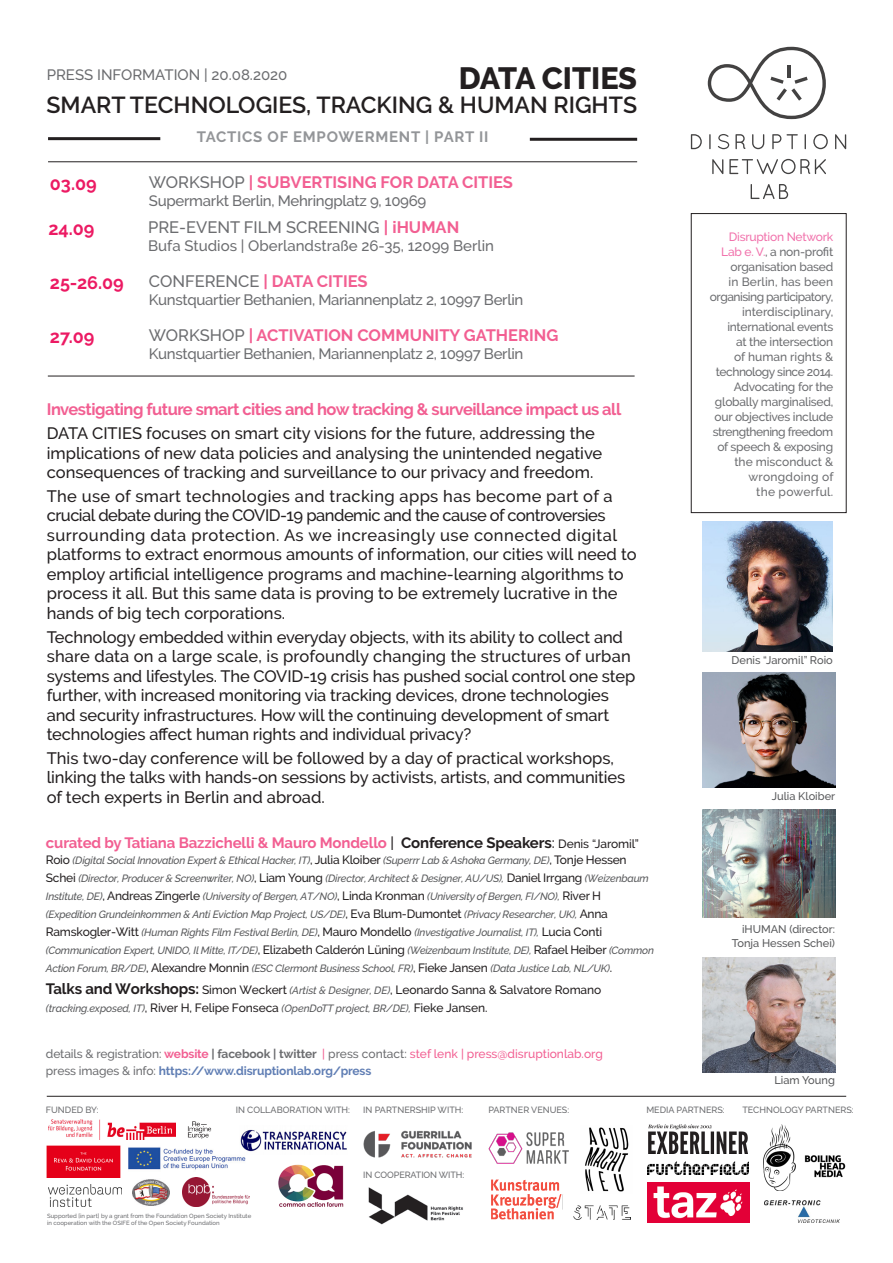
<style>
.page{position:relative;width:893px;height:1263px;background:#fff}
.page>*{position:absolute;margin:0;border:0;box-sizing:border-box;transform-origin:0 0}
.t1{font:800 30.6px "Raleway";letter-spacing:-.01em;color:#231f20}
.t2{font:600 23.1px "Raleway";color:#231f20}
.t3{font:700 18px "Raleway";color:#ec1a63}
.t4{font:500 16.5px/19.5px "Raleway";letter-spacing:-.005em;color:#231f20}
.t5{font:700 16.5px/23.7px "Raleway";letter-spacing:-.03em;color:#f25f92}
.t6{font:700 16.5px "Raleway";color:#f25f92}
.t7{font:500 16.5px "Raleway";color:#6c6d70}
.t8{font:700 16.5px "Raleway";letter-spacing:-.01em;color:#f25f92}
.t9{font:500 15px "Raleway";letter-spacing:-.02em;color:#6c6d70}
.t10{font:700 15px "Raleway";letter-spacing:-.01em;color:#f25f92}
.t11{font:500 15px "Raleway";color:#6c6d70}
.t12{font:700 15px "Raleway";letter-spacing:.05em;color:#939598}
.t13{font:500 12px/15px "Raleway";letter-spacing:-.02em;color:#6c6d70;text-align:right}
.t14{font:500 12px/16.5px "Raleway";color:#6c6d70}
.t15{font:500 12px "Raleway";letter-spacing:-.01em;color:#231f20}
.t16{font:500 11.1px "Raleway";color:#57585a}
.t17{font:italic 500 10.5px/18px "Raleway";letter-spacing:-.02em;color:#57585a}
.t18{font:500 9px "Raleway";color:#6c6d70}
.t19{font:500 6px/7.5px "Raleway";color:#6c6d70}
.s1{font-weight:500;color:#6c6d70}
.s2{font-weight:700;color:#f25f92}
.s3{font-weight:500;color:#231f20}
.s4{color:#231f20}
.s5{font-weight:500;font-size:12px;color:#231f20}
.s6{font-style:normal;font-size:12px;color:#231f20}
.s7{font-weight:700;font-size:15px}
.s8{font-style:italic;font-size:10.5px;color:#57585a}
.s9{font-weight:700}
.s10{color:#f25f92}
.s11{font-weight:700;color:#607eb4}
.s12{color:#f171ab}
</style>
<div class="page">
<svg style="left:708px;top:47px;width:118px;height:72px"></svg>
<hr style="left:787px;top:65px;width:4px;height:13px;background:#434242">
<svg style="left:691px;top:134px;width:11px;height:15px"></svg>
<svg style="left:709px;top:134px;width:2px;height:15px"></svg>
<svg style="left:718px;top:134px;width:11px;height:15px"></svg>
<svg style="left:735px;top:134px;width:10px;height:15px"></svg>
<svg style="left:752px;top:134px;width:12px;height:15px"></svg>
<svg style="left:772px;top:134px;width:26px;height:15px"></svg>
<svg style="left:805px;top:134px;width:1px;height:15px"></svg>
<svg style="left:813px;top:134px;width:15px;height:15px"></svg>
<svg style="left:835px;top:134px;width:11px;height:15px"></svg>
<svg style="left:712px;top:159px;width:11px;height:15px"></svg>
<svg style="left:729px;top:159px;width:97px;height:15px"></svg>
<svg style="left:751px;top:184px;width:37px;height:15px"></svg>
<img style="left:702px;top:809px;width:133px;height:108px">
<img style="left:702px;top:672px;width:133px;height:115px">
<img style="left:702px;top:958px;width:133px;height:114px">
<img style="left:702px;top:521px;width:131px;height:131px">
<hr style="left:47px;top:1096px;width:799px;height:1px;background:#231f20">
<hr style="left:48px;top:162px;width:589px;height:1px;background:#231f20">
<hr style="left:48px;top:376px;width:587px;height:1px;background:#231f20">
<img style="left:585px;top:1127px;width:44px;height:65px">
<img style="left:764px;top:1124px;width:82px;height:66px">
<img style="left:278px;top:1164px;width:66px;height:43px">
<img style="left:648px;top:1124px;width:100px;height:30px">
<img style="left:648px;top:1161px;width:101px;height:13px">
<img style="left:764px;top:1200px;width:76px;height:22px">
<img style="left:363px;top:1130px;width:109px;height:28px">
<img style="left:368px;top:1187px;width:95px;height:38px">
<img style="left:491px;top:1179px;width:72px;height:41px">
<img style="left:48px;top:1119px;width:128px;height:20px">
<img style="left:182px;top:1178px;width:68px;height:28px">
<img style="left:133px;top:1179px;width:37px;height:27px">
<img style="left:47px;top:1146px;width:73px;height:31px">
<img style="left:48px;top:1184px;width:73px;height:22px">
<img style="left:128px;top:1147px;width:118px;height:23px">
<img style="left:187px;top:1121px;width:25px;height:18px">
<img style="left:574px;top:1205px;width:57px;height:14px">
<img style="left:488px;top:1133px;width:80px;height:30px">
<img style="left:647px;top:1182px;width:102px;height:40px">
<hr style="left:48px;top:137px;width:112px;height:3px;background:#231f20">
<hr style="left:530px;top:138px;width:107px;height:3px;background:#231f20">
<div style="left:691px;top:213px;width:155px;height:300px;border:1px solid #231f20"></div>
<img style="left:240px;top:1129px;width:107px;height:25px">
<p class="t1" style="left:459px;top:61px;width:180px">DATA CITIES</p>
<p class="t2" style="left:47px;top:92px;width:592px">SMART TECHNOLOGIES, TRACKING &amp; HUMAN RIGHTS</p>
<p class="t11" style="left:47px;top:66px;width:242px">PRESS INFORMATION | 20.08.2020</p>
<p class="t3" style="left:50px;top:173px;width:48px">03.09</p>
<p class="t12" style="left:197px;top:128px;width:293px">TACTICS OF EMPOWERMENT | PART II</p>
<p class="t6" style="left:149px;top:173px;width:365px"><span class="s1">WORKSHOP</span> | SUBVERTISING FOR DATA CITIES</p>
<p class="t9" style="left:149px;top:192px;width:279px">Supermarkt Berlin, Mehringplatz 9, 10969</p>
<p class="t3" style="left:48px;top:218px;width:48px">24.09</p>
<p class="t7" style="left:148px;top:218px;width:313px">PRE-EVENT FILM SCREENING <span class="s2">| iHUMAN</span></p>
<p class="t11" style="left:148px;top:237px;width:347px">Bufa Studios | Oberlandstraße 26-35, 12099 Berlin</p>
<p class="t3" style="left:50px;top:272px;width:75px">25-26.09</p>
<p class="t3" style="left:50px;top:326px;width:46px">27.09</p>
<p class="t8" style="left:149px;top:272px;width:220px"><span class="s1">CONFERENCE</span> | DATA CITIES</p>
<p class="t9" style="left:149px;top:291px;width:376px">Kunstquartier Bethanien, Mariannenplatz 2, 10997 Berlin</p>
<p class="t6" style="left:149px;top:326px;width:411px"><span class="s1">WORKSHOP</span> | ACTIVATION COMMUNITY GATHERING</p>
<p class="t9" style="left:149px;top:345px;width:376px">Kunstquartier Bethanien, Mariannenplatz 2, 10997 Berlin</p>
<p class="t5" style="left:47px;top:398px;width:576px">Investigating future smart cities and how tracking &amp; surveillance impact us all<br><span class="s3">DATA CITIES focuses on smart city visions for the future, addressing the</span></p>
<p class="t4" style="left:47px;top:443px;width:557px">implications of new data policies and analysing the unintended negative consequences of tracking and surveillance to our privacy and freedom.</p>
<p class="t4" style="left:47px;top:486px;width:591px">The use of smart technologies and tracking apps has become part of a crucial debate during the COVID-19 pandemic and the cause of controversies surrounding data protection. As we increasingly use connected digital platforms to extract enormous amounts of information, our cities will need to employ artificial intelligence programs and machine-learning algorithms to process it all. But this same data is proving to be extremely lucrative in the hands of big tech corporations.</p>
<p class="t4" style="left:47px;top:627px;width:590px">Technology embedded within everyday objects, with its ability to collect and share data on a large scale, is profoundly changing the structures of urban systems and lifestyles. The COVID-19 crisis has pushed social control one step further, with increased monitoring via tracking devices, drone technologies and security infrastructures. How will the continuing development of smart technologies affect human rights and individual privacy?</p>
<p class="t4" style="left:47px;top:748px;width:580px">This two-day conference will be followed by a day of practical workshops, linking the talks with hands-on sessions by activists, artists, and communities of tech experts in Berlin and abroad.</p>
<p class="t10" style="left:46px;top:834px;width:595px">curated by Tatiana Bazzichelli &amp; Mauro Mondello <span class="s3">|</span> <span class="s4">Conference Speakers</span><span class="s3">:</span> <span class="s5">Denis “Jaromil”</span></p>
<p class="t17" style="left:46px;top:851px;width:610px"><span class="s6">Roio</span> (Digital Social Innovation Expert &amp; Ethical Hacker, IT)<span class="s6">, Julia Kloiber</span> (Superrr Lab &amp; Ashoka Germany, DE)<span class="s6">, Tonje Hessen Schei</span> (Director, Producer &amp; Screenwriter, NO)<span class="s6">, Liam Young</span> (Director, Architect &amp; Designer, AU/US), <span class="s6">Daniel Irrgang</span> (Weizenbaum Institute, DE)<span class="s6">, Andreas Zingerle</span> (University of Bergen, AT/NO)<span class="s6">, Linda Kronman</span> (University of Bergen, FI/NO), <span class="s6">River H </span>(Expedition Grundeinkommen &amp; Anti Eviction Map Project, US/DE)<span class="s6">, Eva Blum-Dumontet</span> (Privacy Researcher, UK), <span class="s6">Anna Ramskogler-Witt</span> (Human Rights Film Festival Berlin, DE)<span class="s6">, Mauro Mondello</span> (Investigative Journalist, IT), <span class="s6">Lucia Conti </span>(Communication Expert, UNIDO, Il Mitte, IT/DE)<span class="s6">, Elizabeth Calderón Lüning</span> (Weizenbaum Institute, DE), <span class="s6">Rafael Heiber</span> (Common Action Forum, BR/DE)<span class="s6">, Alexandre Monnin</span> (ESC Clermont Business School, FR)<span class="s6">, Fieke Jansen</span> (Data Justice Lab, NL/UK)<span class="s6">.</span></p>
<p class="t15" style="left:46px;top:983px;width:557px"><span class="s7">Talks and Workshops:</span> Simon Weckert <span class="s8">(Artist &amp; Designer, DE)</span>, Leonardo Sanna &amp; Salvatore Romano</p>
<p class="t17" style="left:46px;top:999px;width:443px">(tracking.exposed, IT)<span class="s6">, River H, Felipe Fonseca</span> (OpenDoTT project, BR/DE), <span class="s6">Fieke Jansen.</span></p>
<p class="t14" style="left:46px;top:1046px;width:559px">details &amp; registration: <span class="s2">website</span> <span class="s9">| facebook | twitter</span> <span class="s10">|</span> press contact: <span class="s10">stef lenk | press@disruptionlab.org </span>press images &amp; info: <span class="s11">https://www.disruptionlab.org/press</span></p>
<p class="t13" style="left:710px;top:229px;width:125px"><span class="s12">Disruption Network<br>Lab e. V.</span>, a non-profit organisation based<br>in Berlin, has been organising participatory, interdisciplinary, international events<br>at the intersection<br>of human rights &amp; technology since 2014.<br>Advocating for the globally marginalised, our objectives include strengthening freedom of speech &amp; exposing the misconduct &amp; wrongdoing of<br>the powerful.</p>
<p class="t16" style="left:732px;top:654px;width:103px">Denis “Jaromil” Roio</p>
<p class="t16" style="left:772px;top:789px;width:65px">Julia Kloiber</p>
<p class="t16" style="left:742px;top:923px;width:94px">iHUMAN (director:</p>
<p class="t16" style="left:732px;top:936px;width:105px">Tonja Hessen Schei)</p>
<p class="t16" style="left:774px;top:1073px;width:62px">Liam Young</p>
<p class="t18" style="left:46px;top:1104px;width:54px">FUNDED BY:</p>
<p class="t18" style="left:236px;top:1104px;width:116px">IN COLLABORATION WITH:</p>
<p class="t18" style="left:363px;top:1104px;width:102px">IN PARTNERSHIP WITH:</p>
<p class="t18" style="left:488px;top:1104px;width:82px">PARTNER VENUES:</p>
<p class="t18" style="left:646px;top:1104px;width:80px">MEDIA PARTNERS:</p>
<p class="t18" style="left:742px;top:1104px;width:113px">TECHNOLOGY PARTNERS:</p>
<p class="t19" style="left:47px;top:1212px;width:206px">Supported [in part] by a grant from the Foundation Open Society Institute in cooperation with the OSIFE of the Open Society Foundation</p>
<p class="t18" style="left:363px;top:1170px;width:103px">IN COOPERATION WITH:</p>
</div>
